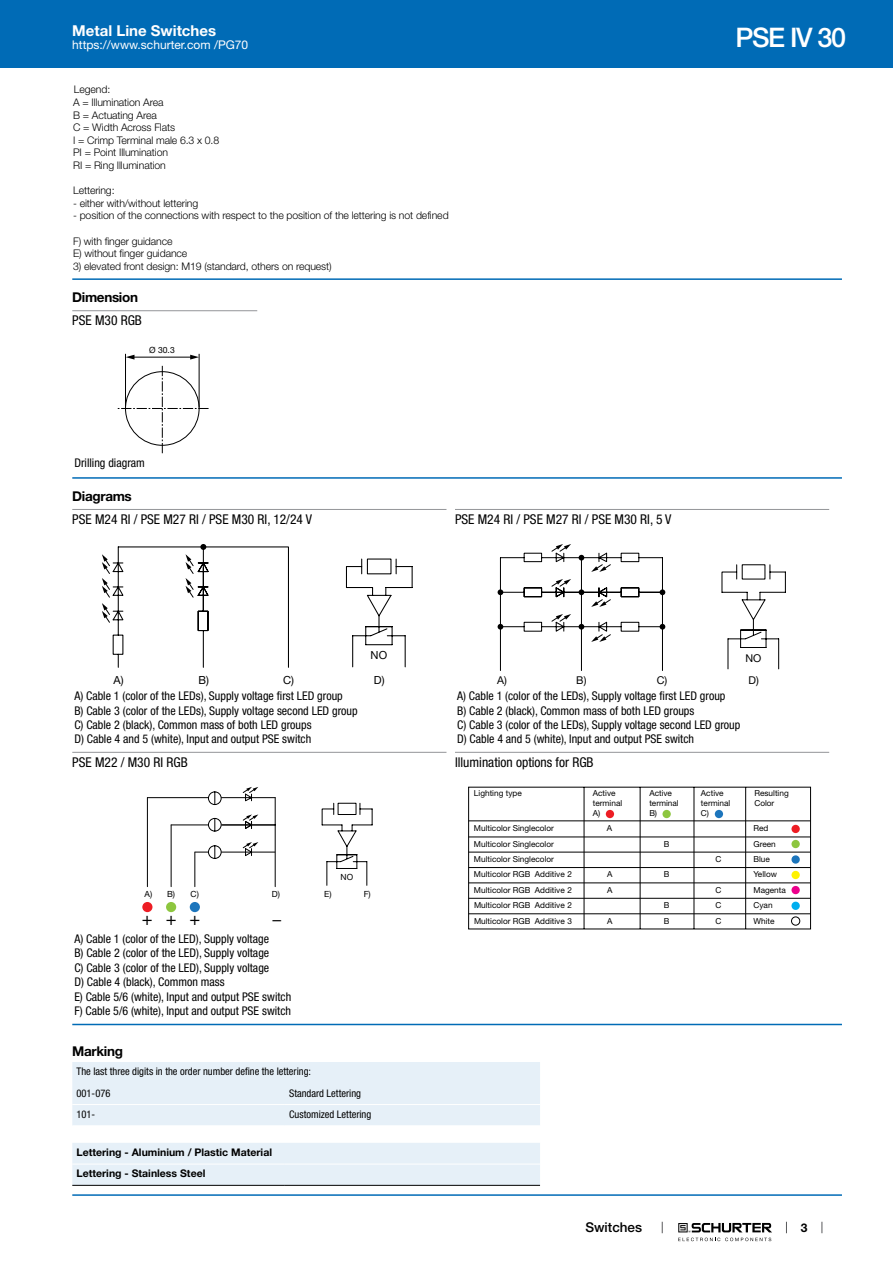
<style>
.page{position:relative;width:893px;height:1263px;background:#fff}
.page>*{position:absolute;margin:0;border:0;box-sizing:border-box;transform-origin:0 0}
.t1{font:500 27px "Helvetica Neue LT";letter-spacing:-.05em;color:#fff}
.t2{font:18px "Helvetica Neue LT";color:#000}
.t3{font:16.95px "Helvetica Neue LT";color:#000}
.t4{font:700 15px "Helvetica Neue LT";color:#fff}
.t5{font:condensed 13.5px "Helvetica Neue LT";color:#000}
.t6{font:700 13.5px "Helvetica Neue LT";letter-spacing:-.025em;color:#000}
.t7{font:500 13.5px "Helvetica Neue LT";color:#000}
.t8{font:condensed 12px/14.4px "Helvetica Neue LT";color:#000}
.t9{font:12px "Helvetica Neue LT";color:#fff}
.t10{font:700 12px "Helvetica Neue LT";color:#000}
.t11{font:11.1px "Helvetica Neue LT";color:#000}
.t12{font:10.8px "Helvetica Neue LT";color:#000}
.t13{font:300 10.5px/12.6px "Helvetica Neue LT";letter-spacing:-.01em;color:#000}
.t14{font:condensed 10.5px/21.3px "Helvetica Neue LT";color:#000}
.t15{font:700 10.5px/21.3px "Helvetica Neue LT";color:#000}
.t16{font:8.55px "Helvetica Neue LT";color:#000}
.t17{font:8.25px "Helvetica Neue LT";color:#000}
</style>
<div class="page">
<svg style="left:678px;top:1223px;width:94px;height:18px"></svg>
<div style="left:0;top:0;width:893px;height:68px;background:#006bb6"></div>
<hr style="left:72px;top:278px;width:770px;height:2px;background:#006bb6">
<hr style="left:72px;top:310px;width:185px;height:1px;background:#939598">
<hr style="left:199px;top:354px;width:1px;height:53px;background:#000">
<hr style="left:133px;top:357px;width:60px;height:1px;background:#000">
<hr style="left:125px;top:354px;width:1px;height:53px;background:#000">
<svg style="left:190px;top:355px;width:9px;height:5px"></svg>
<svg style="left:126px;top:355px;width:8px;height:5px"></svg>
<svg style="left:117px;top:366px;width:92px;height:88px"></svg>
<hr style="left:72px;top:477px;width:770px;height:2px;background:#006bb6">
<hr style="left:72px;top:509px;width:374px;height:1px;background:#939598">
<svg style="left:102px;top:544px;width:311px;height:124px"></svg>
<hr style="left:455px;top:509px;width:374px;height:1px;background:#939598">
<svg style="left:498px;top:544px;width:288px;height:127px"></svg>
<hr style="left:72px;top:752px;width:374px;height:1px;background:#939598">
<svg style="left:147px;top:787px;width:226px;height:100px"></svg>
<div style="left:142px;top:902px;width:10px;height:10px;background:#ed1d24;border-radius:50%"></div>
<div style="left:166px;top:902px;width:10px;height:10px;background:#8dc63f;border-radius:50%"></div>
<div style="left:190px;top:902px;width:10px;height:10px;background:#1c75bc;border-radius:50%"></div>
<hr style="left:455px;top:752px;width:374px;height:1px;background:#939598">
<svg style="left:468px;top:787px;width:343px;height:142px"></svg>
<div style="left:791px;top:825px;width:9px;height:8px;background:#ed1d24;border-radius:50%"></div>
<div style="left:791px;top:840px;width:9px;height:8px;background:#8dc63f;border-radius:50%"></div>
<div style="left:791px;top:855px;width:9px;height:9px;background:#1c75bc;border-radius:50%"></div>
<div style="left:791px;top:871px;width:9px;height:8px;background:#fff200;border-radius:50%"></div>
<div style="left:791px;top:886px;width:9px;height:8px;background:#ec008c;border-radius:50%"></div>
<div style="left:791px;top:902px;width:9px;height:8px;background:#00aeef;border-radius:50%"></div>
<div style="left:791px;top:917px;width:9px;height:8px;background:#fff;border-radius:50%"></div>
<div style="left:791px;top:917px;width:9px;height:8px;border:1px solid #000;border-radius:50%"></div>
<hr style="left:72px;top:1024px;width:770px;height:1px;background:#006bb6">
<svg style="left:72px;top:1062px;width:468px;height:123px;background:#e9f1f8"></svg>
<hr style="left:72px;top:1104px;width:213px;height:1px;background:#fff">
<hr style="left:285px;top:1104px;width:255px;height:1px;background:#fff">
<hr style="left:72px;top:1125px;width:213px;height:1px;background:#fff">
<hr style="left:285px;top:1125px;width:255px;height:1px;background:#fff">
<hr style="left:72px;top:1164px;width:213px;height:1px;background:#fff">
<hr style="left:285px;top:1164px;width:255px;height:1px;background:#fff">
<hr style="left:72px;top:1185px;width:213px;height:1px;background:#000">
<hr style="left:285px;top:1185px;width:255px;height:1px;background:#000">
<hr style="left:72px;top:1194px;width:770px;height:2px;background:#006bb6">
<p class="t4" style="left:72px;top:21px;width:145px">Metal Line Switches</p>
<p class="t9" style="left:72px;top:38px;width:178px">https://www.schurter.com /PG70</p>
<p class="t13" style="left:73px;top:83px;width:148px">Legend:<br>A = Illumination Area<br>B = Actuating Area<br>C = Width Across Flats<br>I = Crimp Terminal male 6.3 x 0.8<br>PI = Point Illumination<br>RI = Ring Illumination</p>
<p class="t13" style="left:73px;top:184px;width:43px">Lettering:</p>
<p class="t13" style="left:73px;top:196px;width:127px">- either with/without lettering</p>
<p class="t13" style="left:73px;top:209px;width:377px">- position of the connections with respect to the position of the lettering is not defined</p>
<p class="t13" style="left:73px;top:234px;width:116px">F) with finger guidance<br>E) without finger guidance</p>
<p class="t13" style="left:73px;top:259px;width:260px">3) elevated front design: M19 (standard, others on request)</p>
<p class="t6" style="left:72px;top:289px;width:67px">Dimension</p>
<p class="t5" style="left:72px;top:313px;width:71px">PSE M30 RGB</p>
<p class="t16" style="left:149px;top:344px;width:27px">Ø 30.3</p>
<p class="t8" style="left:74px;top:456px;width:72px">Drilling diagram</p>
<p class="t6" style="left:72px;top:487px;width:61px">Diagrams</p>
<p class="t5" style="left:72px;top:511px;width:241px">PSE M24 RI / PSE M27 RI / PSE M30 RI, 12/24 V</p>
<p class="t11" style="left:371px;top:649px;width:18px">NO</p>
<p class="t5" style="left:455px;top:511px;width:218px">PSE M24 RI / PSE M27 RI / PSE M30 RI, 5 V</p>
<h1 class="t1" style="left:735px;top:21px;width:112px">PSE IV 30</h1>
<p class="t12" style="left:745px;top:651px;width:17px">NO</p>
<p class="t11" style="left:114px;top:673px;width:12px">A)</p>
<p class="t11" style="left:198px;top:673px;width:12px">B)</p>
<p class="t11" style="left:283px;top:673px;width:12px">C)</p>
<p class="t11" style="left:374px;top:673px;width:12px">D)</p>
<p class="t8" style="left:74px;top:689px;width:285px">A) Cable 1 (color of the LEDs), Supply voltage first LED group<br>B) Cable 3 (color of the LEDs), Supply voltage second LED group C) Cable 2 (black), Common mass of both LED groups<br>D) Cable 4 and 5 (white), Input and output PSE switch</p>
<p class="t5" style="left:72px;top:754px;width:117px">PSE M22 / M30 RI RGB</p>
<p class="t16" style="left:341px;top:871px;width:14px">NO</p>
<p class="t16" style="left:167px;top:889px;width:33px">B) C)</p>
<p class="t16" style="left:272px;top:889px;width:10px">D)</p>
<p class="t16" style="left:324px;top:889px;width:9px">E)</p>
<p class="t16" style="left:364px;top:889px;width:9px">F)</p>
<p class="t8" style="left:74px;top:931px;width:218px">A) Cable 1 (color of the LED), Supply voltage<br>B) Cable 2 (color of the LED), Supply voltage<br>C) Cable 3 (color of the LED), Supply voltage<br>D) Cable 4 (black), Common mass<br>E) Cable 5/6 (white), Input and output PSE switch F) Cable 5/6 (white), Input and output PSE switch</p>
<p class="t16" style="left:145px;top:889px;width:9px">A)</p>
<h2 class="t2" style="left:142px;top:908px;width:60px">+++</h2>
<h3 class="t3" style="left:272px;top:908px;width:12px">−</h3>
<p class="t6" style="left:72px;top:1043px;width:52px">Marking</p>
<p class="t14" style="left:77px;top:1061px;width:236px">The last three digits in the order number define the lettering:<br>001-076</p>
<p class="t14" style="left:289px;top:1082px;width:73px">Standard Lettering</p>
<p class="t14" style="left:77px;top:1103px;width:20px">101-</p>
<p class="t14" style="left:289px;top:1103px;width:84px">Customized Lettering</p>
<p class="t15" style="left:77px;top:1141px;width:197px">Lettering - Aluminium / Plastic Material<br>Lettering - Stainless Steel</p>
<p class="t12" style="left:497px;top:674px;width:11px">A)</p>
<p class="t12" style="left:576px;top:674px;width:12px">B)</p>
<p class="t12" style="left:657px;top:674px;width:12px">C)</p>
<p class="t12" style="left:748px;top:674px;width:12px">D)</p>
<p class="t8" style="left:457px;top:689px;width:285px">A) Cable 1 (color of the LEDs), Supply voltage first LED group<br>B) Cable 2 (black), Common mass of both LED groups<br>C) Cable 3 (color of the LEDs), Supply voltage second LED group D) Cable 4 and 5 (white), Input and output PSE switch</p>
<p class="t5" style="left:455px;top:754px;width:140px">Illumination options for RGB</p>
<p class="t17" style="left:474px;top:788px;width:49px">Lighting type</p>
<p class="t17" style="left:593px;top:788px;width:24px">Active</p>
<p class="t17" style="left:649px;top:788px;width:24px">Active</p>
<p class="t17" style="left:701px;top:788px;width:24px">Active</p>
<p class="t17" style="left:754px;top:788px;width:36px">Resulting</p>
<p class="t17" style="left:593px;top:798px;width:31px">terminal</p>
<p class="t17" style="left:649px;top:798px;width:31px">terminal</p>
<p class="t17" style="left:701px;top:798px;width:31px">terminal</p>
<p class="t17" style="left:754px;top:798px;width:21px">Color</p>
<p class="t17" style="left:593px;top:808px;width:9px">A)</p>
<p class="t17" style="left:649px;top:808px;width:9px">B)</p>
<p class="t17" style="left:701px;top:808px;width:10px">C)</p>
<p class="t17" style="left:474px;top:823px;width:81px">Multicolor Singlecolor</p>
<p class="t17" style="left:607px;top:823px;width:7px">A</p>
<p class="t17" style="left:753px;top:823px;width:16px">Red</p>
<p class="t17" style="left:474px;top:839px;width:81px">Multicolor Singlecolor</p>
<p class="t17" style="left:664px;top:839px;width:7px">B</p>
<p class="t17" style="left:753px;top:839px;width:24px">Green</p>
<p class="t17" style="left:474px;top:854px;width:81px">Multicolor Singlecolor</p>
<p class="t17" style="left:715px;top:854px;width:7px">C</p>
<p class="t17" style="left:753px;top:854px;width:18px">Blue</p>
<p class="t17" style="left:474px;top:869px;width:100px">Multicolor RGB Additive 2</p>
<p class="t17" style="left:607px;top:869px;width:7px">A</p>
<p class="t17" style="left:664px;top:869px;width:7px">B</p>
<p class="t17" style="left:753px;top:869px;width:25px">Yellow</p>
<p class="t17" style="left:474px;top:885px;width:100px">Multicolor RGB Additive 2</p>
<p class="t17" style="left:607px;top:885px;width:7px">A</p>
<p class="t17" style="left:715px;top:885px;width:7px">C</p>
<p class="t17" style="left:753px;top:885px;width:34px">Magenta</p>
<p class="t17" style="left:474px;top:900px;width:100px">Multicolor RGB Additive 2</p>
<p class="t17" style="left:664px;top:900px;width:7px">B</p>
<p class="t17" style="left:715px;top:900px;width:7px">C</p>
<p class="t17" style="left:753px;top:900px;width:21px">Cyan</p>
<p class="t17" style="left:474px;top:916px;width:100px">Multicolor RGB Additive 3</p>
<p class="t17" style="left:607px;top:916px;width:7px">A</p>
<p class="t17" style="left:664px;top:916px;width:7px">B</p>
<p class="t17" style="left:715px;top:916px;width:7px">C</p>
<p class="t17" style="left:753px;top:916px;width:23px">White</p>
<p class="t7" style="left:585px;top:1219px;width:58px">Switches</p>
<p class="t10" style="left:801px;top:1220px;width:8px">3</p>
</div>
